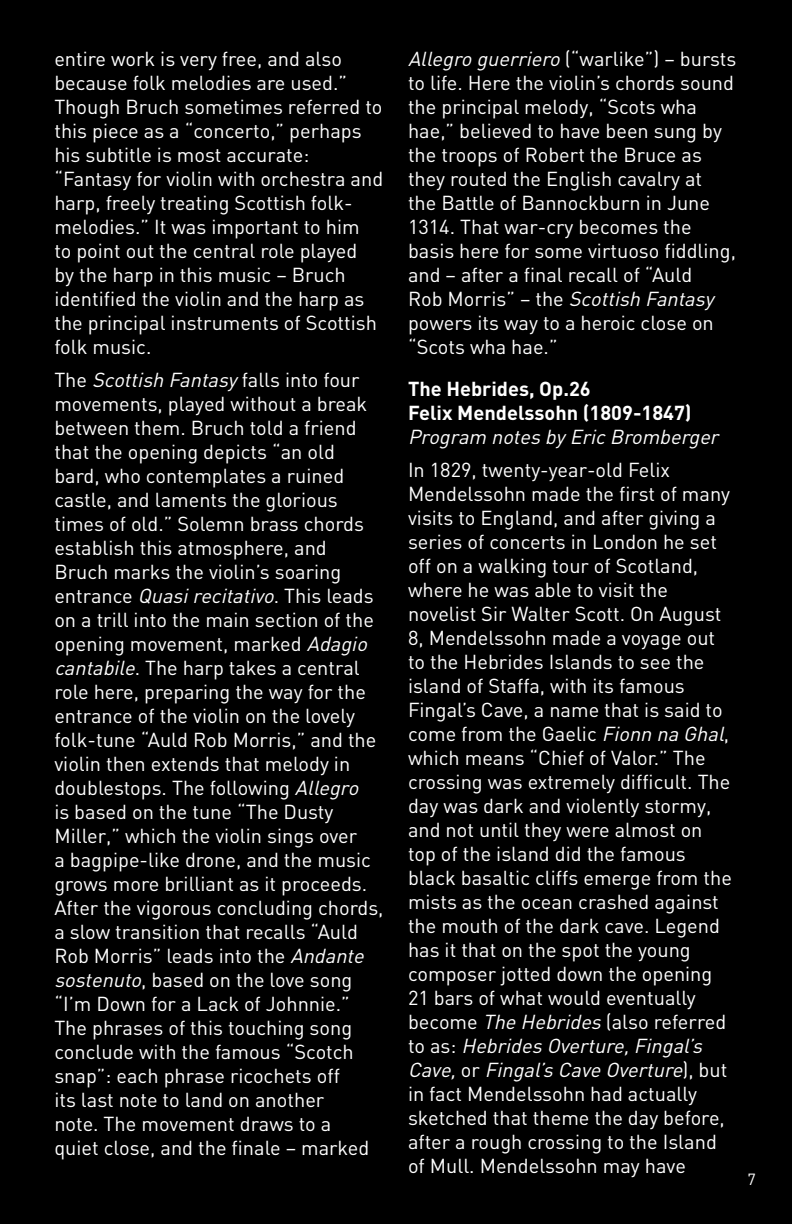
<style>
.page{position:relative;width:792px;height:1224px;background:#000}
.page>*{position:absolute;margin:0;border:0;box-sizing:border-box;transform-origin:0 0}
.t1{font:20px/24px "DIN";color:#fff}
.t2{font:700 20px "DIN";color:#fff}
.t3{font:italic 20px "DIN";color:#fff}
.t4{font:16px "DIN";color:#fff}
.s1{font-style:italic}
</style>
<div class="page">
<p class="t1" style="left:54px;top:46px;width:330px">entire work is very free, and also because folk melodies are used.” Though Bruch sometimes referred to this piece as a “concerto,” perhaps his subtitle is most accurate: “Fantasy for violin with orchestra and harp, freely treating Scottish folk&shy;melodies.” It was important to him<br>to point out the central role played<br>by the harp in this music – Bruch identified the violin and the harp as the principal instruments of Scottish folk music.</p>
<p class="t1" style="left:54px;top:367px;width:331px">T h e <span class="s1">Scottish Fantasy</span>fa l ls i n t o fo u r movements, played without a break between them. Bruch told a friend that the opening depicts “an old bard, who contemplates a ruined castle, and laments the glorious times of old.” Solemn brass chords establish this atmosphere, and Bruch marks the violin’s soaring entrance <span class="s1">Quasirecitativo</span>. This leads on a trill into the main section of the opening movement, marked <span class="s1">Adagio cantabile</span>. The harp takes a central role here, preparing the way for the entrance of the violin on the lovely folk-tune “Auld Rob Morris,” and the violin then extends that melody in doublestops. The following <span class="s1">Allegro<br></span>is based on the tune “The Dusty Miller,” which the violin sings over<br>a bagpipe-like drone, and the music grows more brilliant as it proceeds.<br>After the vigorous concluding chords, a slow transition that recalls “Auld Rob Morris” leads into the <span class="s1">Andante sostenuto</span>, based on the love song “I’m Down for a Lack of Johnnie.” The phrases of this touching song conclude with the famous “Scotch snap”: each phrase ricochets off<br>its last note to land on another<br>note. The movement draws to a<br>quiet close, and the finale – marked</p>
<p class="t1" style="left:408px;top:46px;width:330px"><span class="s1">Allegro guerriero</span> (“warlike”) – bursts to life. Here the violin’s chords sound the principal melody, “Scots wha hae,” believed to have been sung by the troops of Robert the Bruce as they routed the English cavalry at<br>the Battle of Bannockburn in June 1314. That war-cry becomes the basis here for some virtuoso fiddling, and – after a final recall of “Auld<br>R o b M o r r i s ” – t h e <span class="s1">Scottish Fantasy </span>powers its way to a heroic close on “Scots wha hae.”</p>
<p class="t2" style="left:408px;top:376px;width:184px">The Hebrides, Op.26</p>
<p class="t2" style="left:408px;top:400px;width:285px">Felix Mendelssohn (1809-1847)</p>
<p class="t3" style="left:408px;top:424px;width:317px">Program notes byEric Bromberger</p>
<p class="t1" style="left:408px;top:457px;width:326px">In 1829, twenty-year-old Felix Mendelssohn made the first of many visits to England, and after giving a series of concerts in London he set off on a walking tour of Scotland, where he was able to visit the novelist Sir Walter Scott. On August 8, Mendelssohn made a voyage out to the Hebrides Islands to see the island of Staffa, with its famous Fingal’s Cave, a name that is said to come from the Gaelic <span class="s1">Fionn na Ghal</span>, which means “Chief of Valor.” The crossing was extremely difficult. The day was dark and violently stormy, and not until they were almost on top of the island did the famous black basaltic cliffs emerge from the mists as the ocean crashed against the mouth of the dark cave. Legend has it that on the spot the young composer jotted down the opening 21 bars of what would eventually become <span class="s1">The Hebrides</span> (also referred t o a s : <span class="s1">Hebrides Overture,Fingal’s Cave,</span>o r <span class="s1">Fingal’s Cave Overture</span>) , b u t in fact Mendelssohn had actually sketched that theme the day before, after a rough crossing to the Island of Mull. Mendelssohn may have</p>
<p class="t4" style="left:748px;top:1170px;width:10px">7</p>
</div>
